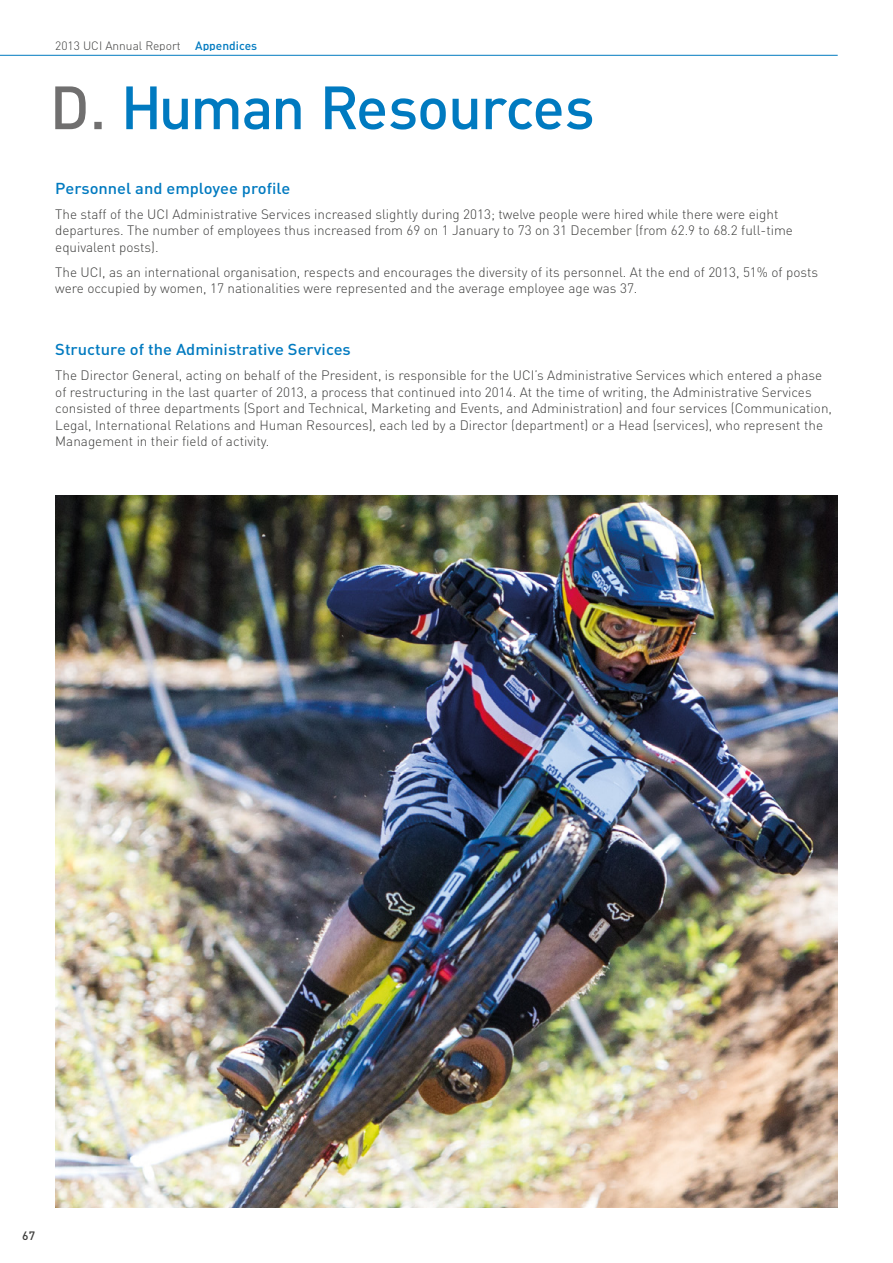
<style>
.page{position:relative;width:893px;height:1263px;background:#fff}
.page>*{position:absolute;margin:0;border:0;box-sizing:border-box;transform-origin:0 0}
.t1{font:500 15.6px "DINOT";color:#007ac0;scale:1.05 1}
.t2{font:300 13.5px/16.5px "DIN";color:#3c3c3b}
.t3{font:300 12px "DINOT";color:#3c3c3b}
.t4{font:500 12px "DIN";color:#3c3c3b}
.s1{font-weight:500;color:#007ac0}
</style>
<div class="page">
<img style="left:55px;top:495px;width:783px;height:713px">
<svg style="left:0;top:54px;width:838px;height:1px"></svg>
<hr style="left:0;top:55px;width:838px;height:1px;background:#007ac0">
<svg style="left:126px;top:86px;width:466px;height:44px"></svg>
<svg style="left:55px;top:86px;width:47px;height:43px"></svg>
<p class="t3" style="left:55px;top:38px;width:203px">2013 UCI Annual Report <span class="s1">Appendices</span></p>
<p class="t1" style="left:55px;top:178px;width:225px">Personnel and employee profile</p>
<p class="t2" style="left:55px;top:206px;width:739px">The staff of the UCI Administrative Services increased slightly during 2013; twelve people were hired while there were eight departures. The number of employees thus increased from 69 on 1 January to 73 on 31 December (from 62.9 to 68.2 full-time equivalent posts).</p>
<p class="t2" style="left:55px;top:264px;width:764px">The UCI, as an international organisation, respects and encourages the diversity of its personnel. At the end of 2013, 51% of posts were occupied by women, 17 nationalities were represented and the average employee age was 37.</p>
<p class="t1" style="left:55px;top:340px;width:283px">Structure of the Administrative Services</p>
<p class="t2" style="left:55px;top:367px;width:778px">The Director General, acting on behalf of the President, is responsible for the UCI’s Administrative Services which entered a phase of restructuring in the last quarter of 2013, a process that continued into 2014. At the time of writing, the Administrative Services consisted of three departments (Sport and Technical, Marketing and Events, and Administration) and four services (Communication, Legal, International Relations and Human Resources), each led by a Director (department) or a Head (services), who represent the Management in their field of activity.</p>
<p class="t4" style="left:22px;top:1227px;width:14px">67</p>
</div>
